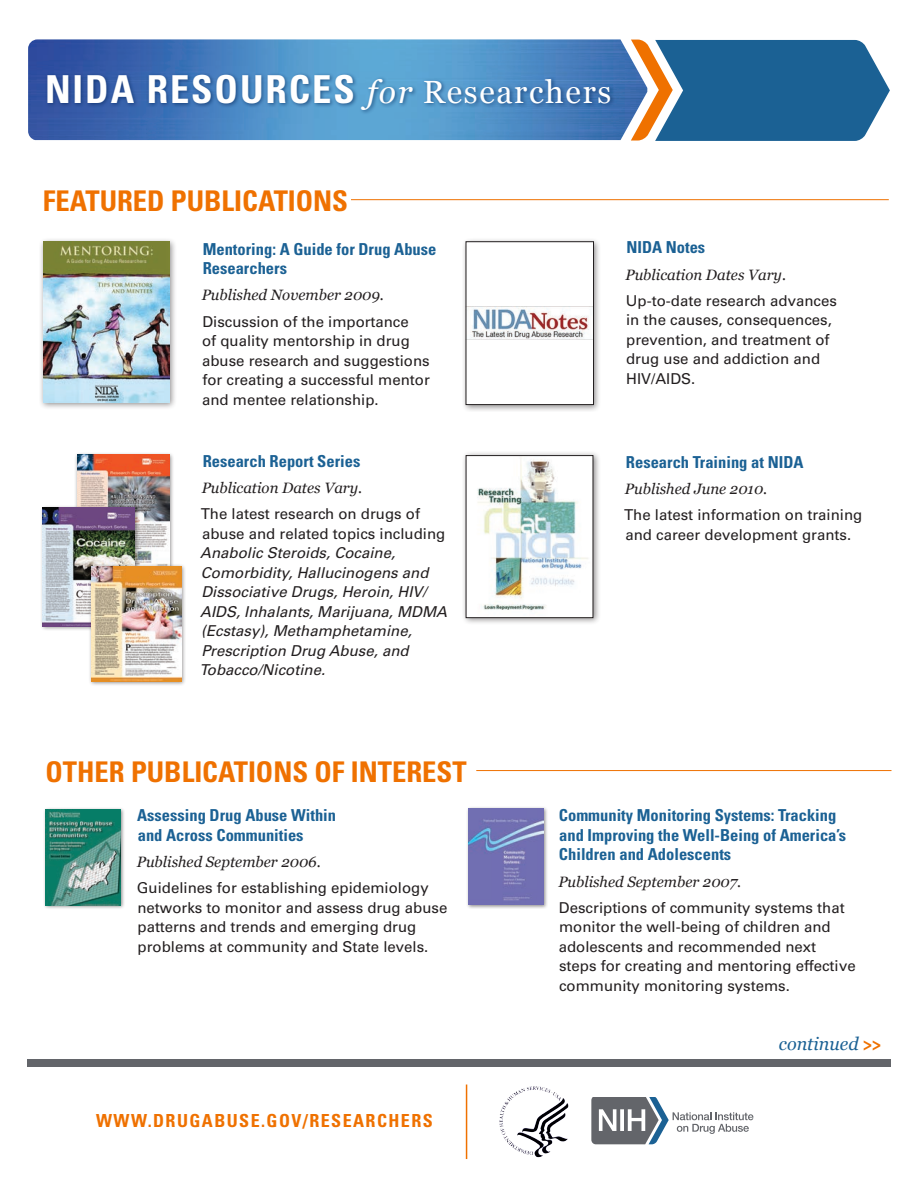
<style>
.page{position:relative;width:918px;height:1188px;background:#fff}
.page>*{position:absolute;margin:0;border:0;box-sizing:border-box;transform-origin:0 0}
.t1{font:700 condensed 38.55px "Univers LT Std";letter-spacing:.05em;color:#fff}
.t2{font:700 condensed 28.5px "Univers LT Std";color:#ef7100}
.t3{font:700 condensed 18px "Univers LT Std";letter-spacing:.08em;color:#ef7100}
.t4{font:italic 18px "Georgia";color:#1b6194}
.t5{font:700 condensed 16.5px/19.5px "Univers LT Std";color:#1b6194}
.t6{font:15px/19.5px "Univers LT Std";color:#231f20}
.t7{font:italic 15px/19.5px "Univers LT Std";color:#231f20}
.s1{font-family:"Georgia";font-weight:400;font-style:italic;font-stretch:normal;font-size:32.1px}
.s2{font-family:"Georgia";font-weight:400;font-stretch:normal;font-size:32.1px}
.s3{font-family:"Georgia";font-style:italic}
.s4{font-style:normal}
.s5{font-family:"Univers LT Std";font-weight:700;font-style:normal;font-stretch:condensed;color:#ef7100}
</style>
<div class="page">
<img style="left:28px;top:39px;width:613px;height:101px">
<svg style="left:631px;top:40px;width:259px;height:101px;background:#44769a"></svg>
<div style="left:45px;top:72px;width:570px;height:43px;background:#002357;opacity:.59"></div>
<div style="left:39px;top:237px;width:138px;height:173px;background:#231f20;opacity:.5"></div>
<img style="left:43px;top:242px;width:127px;height:161px">
<div style="left:462px;top:237px;width:139px;height:175px;background:#231f20;opacity:.5"></div>
<div style="left:466px;top:242px;width:128px;height:163px;background:#fff"></div>
<img style="left:468px;top:306px;width:124px;height:34px">
<div style="left:466px;top:242px;width:128px;height:163px;border:1px solid #231f20"></div>
<div style="left:74px;top:452px;width:101px;height:126px;background:#231f20;opacity:.5"></div>
<img style="left:77px;top:455px;width:93px;height:108px">
<div style="left:40px;top:505px;width:100px;height:127px;background:#231f20;opacity:.5"></div>
<img style="left:43px;top:508px;width:92px;height:118px">
<div style="left:88px;top:563px;width:99px;height:123px;background:#231f20;opacity:.5"></div>
<img style="left:91px;top:566px;width:90px;height:115px">
<div style="left:462px;top:451px;width:139px;height:175px;background:#231f20;opacity:.5"></div>
<img style="left:468px;top:457px;width:123px;height:159px">
<div style="left:466px;top:455px;width:127px;height:163px;border:1px solid #231f20"></div>
<hr style="left:351px;top:199px;width:538px;height:1px;background:#ef7100">
<hr style="left:476px;top:770px;width:416px;height:1px;background:#ef7100">
<div style="left:43px;top:807px;width:82px;height:103px;background:#231f20;opacity:.5"></div>
<img style="left:46px;top:810px;width:75px;height:95px">
<div style="left:466px;top:806px;width:82px;height:103px;background:#231f20;opacity:.5"></div>
<img style="left:469px;top:809px;width:75px;height:96px">
<div style="left:27px;top:1059px;width:864px;height:8px;background:#63656a"></div>
<hr style="left:466px;top:1085px;width:1px;height:74px;background:#ef7100">
<img style="left:499px;top:1086px;width:70px;height:72px">
<svg style="left:591px;top:1098px;width:163px;height:46px"></svg>
<h1 class="t1" style="left:45px;top:66px;width:568px">NIDA RESOURCES <span class="s1">for</span> <span class="s2">Researchers</span></h1>
<h2 class="t2" style="left:43px;top:184px;width:307px">FEATURED PUBLICATIONS</h2>
<p class="t5" style="left:203px;top:239px;width:235px">Mentoring: A Guide for Drug Abuse<br>Researchers</p>
<p class="t6" style="left:202px;top:282px;width:208px;line-height:26.2px"><span class="s3">Published November 2009.<br></span>Discussion of the importance</p>
<p class="t6" style="left:202px;top:331px;width:229px">of quality mentorship in drug abuse research and suggestions for creating a successful mentor and mentee relationship.</p>
<p class="t5" style="left:203px;top:451px;width:159px">Research Report Series</p>
<p class="t6" style="left:201px;top:474px;width:221px;line-height:26.2px"><span class="s3">Publication Dates Vary.<br></span>The latest research on drugs of</p>
<p class="t7" style="left:199px;top:524px;width:249px"><span class="s4">abuse and related topics including<br></span>Anabolic Steroids, Cocaine,<br>Comorbidity, Hallucinogens and<br>Dissociative Drugs, Heroin, HIV/<br>AIDS, Inhalants, Marijuana, MDMA (Ecstasy), Methamphetamine,<br>Prescription Drug Abuse, and<br>Tobacco/Nicotine.</p>
<p class="t5" style="left:626px;top:238px;width:80px">NIDA Notes</p>
<p class="t6" style="left:626px;top:261px;width:213px;line-height:26.2px"><span class="s3">Publication Dates Vary.<br></span>Up-to-date research advances</p>
<p class="t6" style="left:626px;top:310px;width:207px">in the causes, consequences, prevention, and treatment of drug use and addiction and<br>HIV/AIDS.</p>
<p class="t5" style="left:626px;top:452px;width:179px">Research Training at NIDA</p>
<p class="t6" style="left:624px;top:476px;width:240px;line-height:26.2px"><span class="s3">Published June 2010.<br></span>The latest information on training</p>
<p class="t6" style="left:625px;top:525px;width:227px">and career development grants.</p>
<h2 class="t2" style="left:46px;top:754px;width:423px">OTHER PUBLICATIONS OF INTEREST</h2>
<p class="t5" style="left:137px;top:806px;width:200px">Assessing Drug Abuse Within and Across Communities</p>
<p class="t6" style="left:137px;top:849px;width:293px;line-height:26.2px"><span class="s3">Published September 2006.<br></span>Guidelines for establishing epidemiology</p>
<p class="t6" style="left:137px;top:898px;width:312px">networks to monitor and assess drug abuse patterns and trends and emerging drug problems at community and State levels.</p>
<h3 class="t3" style="left:96px;top:1109px;width:338px">WWW.DRUGABUSE.GOV/RESEARCHERS</h3>
<p class="t5" style="left:559px;top:806px;width:289px">Community Monitoring Systems: Tracking and Improving the Well-Being of America’s<br>Children and Adolescents</p>
<p class="t6" style="left:558px;top:868px;width:288px;line-height:26.2px"><span class="s3">Published September 2007.<br></span>Descriptions of community systems that</p>
<p class="t6" style="left:559px;top:917px;width:298px">monitor the well-being of children and adolescents and recommended next steps for creating and mentoring effective community monitoring systems.</p>
<p class="t4" style="left:779px;top:1031px;width:104px">continued <span class="s5">&gt;&gt;</span></p>
</div>
